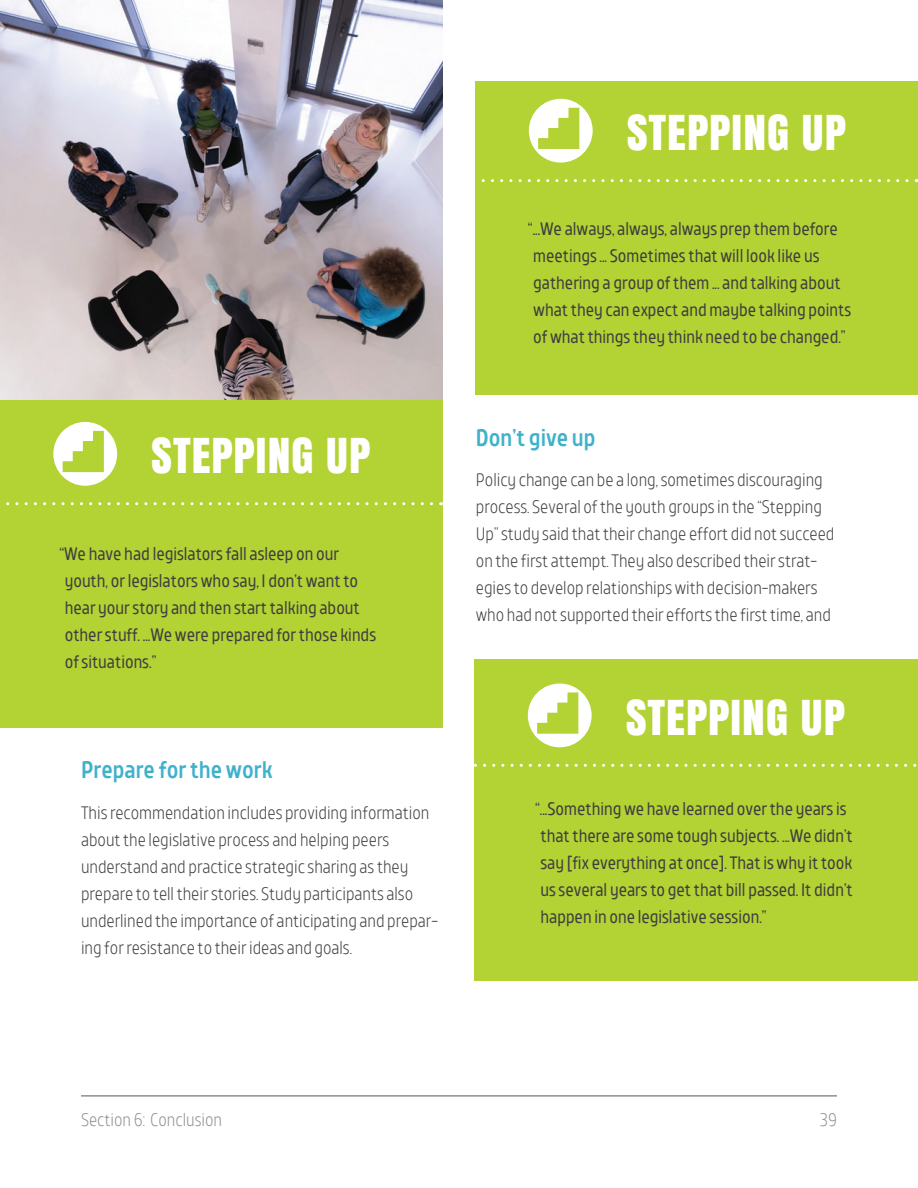
<style>
.page{position:relative;width:918px;height:1188px;background:#fff}
.page>*{position:absolute;margin:0;border:0;box-sizing:border-box;transform-origin:0 0}
.t1{font:45px "Anton";letter-spacing:.02em;color:#fff}
.heading{font:500 24px "TT Teds";color:#3fb2ca}
.quote_-_big_-_anton{font:18px/27px "TT Teds";color:#3e3e3f}
.main_-_subsequent_pa{font:300 18px/27px "TT Teds";color:#3e3e3f}
.t2{font:300 18px "TT Teds";color:#8d8f92}
</style>
<div class="page">
<hr style="left:81px;top:1095px;width:756px;height:2px;background:#8d8f92">
<svg style="left:0;top:727px;width:16px;height:1px"></svg>
<img style="left:0;top:0;width:442px;height:400px">
<div style="left:0;top:400px;width:442px;height:327px;background:#b3d234"></div>
<div style="left:475px;top:81px;width:443px;height:314px;background:#b3d234"></div>
<div style="left:474px;top:659px;width:444px;height:322px;background:#b3d234"></div>
<svg style="left:53px;top:422px;width:64px;height:64px"></svg>
<svg style="left:529px;top:99px;width:64px;height:64px"></svg>
<svg style="left:528px;top:683px;width:64px;height:64px"></svg>
<svg style="left:6px;top:502px;width:426px;height:3px"></svg>
<svg style="left:481px;top:179px;width:426px;height:3px"></svg>
<svg style="left:474px;top:764px;width:443px;height:3px"></svg>
<p class="t1" style="left:627px;top:97px;width:221px">STEPPING UP</p>
<p class="t1" style="left:151px;top:420px;width:221px">STEPPING UP</p>
<p class="quote_-_big_-_anton" style="left:59px;top:540px;width:318px">“We have had legislators fall asleep on our youth, or legislators who say, I don’t want to hear your story and then start talking about other stuff. ...We were prepared for those kinds of situations.”</p>
<p class="heading" style="left:81px;top:755px;width:193px">Prepare for the work</p>
<p class="main_-_subsequent_pa" style="left:81px;top:799px;width:359px">This recommendation includes providing information about the legislative process and helping peers understand and practice strategic sharing as they prepare to tell their stories. Study participants also underlined the importance of anticipating and prepar&shy;ing for resistance to their ideas and goals.</p>
<p class="quote_-_big_-_anton" style="left:533px;top:216px;width:320px;text-indent:-5px">“...We always, always, always prep them before meetings ... Sometimes that will look like us gathering a group of them ... and talking about what they can expect and maybe talking points of what things they think need to be changed.”</p>
<p class="heading" style="left:476px;top:422px;width:121px">Don’t give up</p>
<p class="main_-_subsequent_pa" style="left:476px;top:467px;width:360px">Policy change can be a long, sometimes discouraging process. Several of the youth groups in the “Stepping Up” study said that their change effort did not succeed on the first attempt. They also described their strat&shy;egies to develop relationships with decision-makers who had not supported their efforts the first time, and</p>
<p class="t1" style="left:626px;top:682px;width:221px">STEPPING UP</p>
<p class="quote_-_big_-_anton" style="left:535px;top:796px;width:319px">“...Something we have learned over the years is that there are some tough subjects. ...We didn’t say [fix everything at once]. That is why it took us several years to get that bill passed. It didn’t happen in one legislative session.”</p>
<p class="t2" style="left:81px;top:1108px;width:143px">Section 6: Conclusion</p>
<p class="t2" style="left:820px;top:1108px;width:18px">39</p>
</div>
